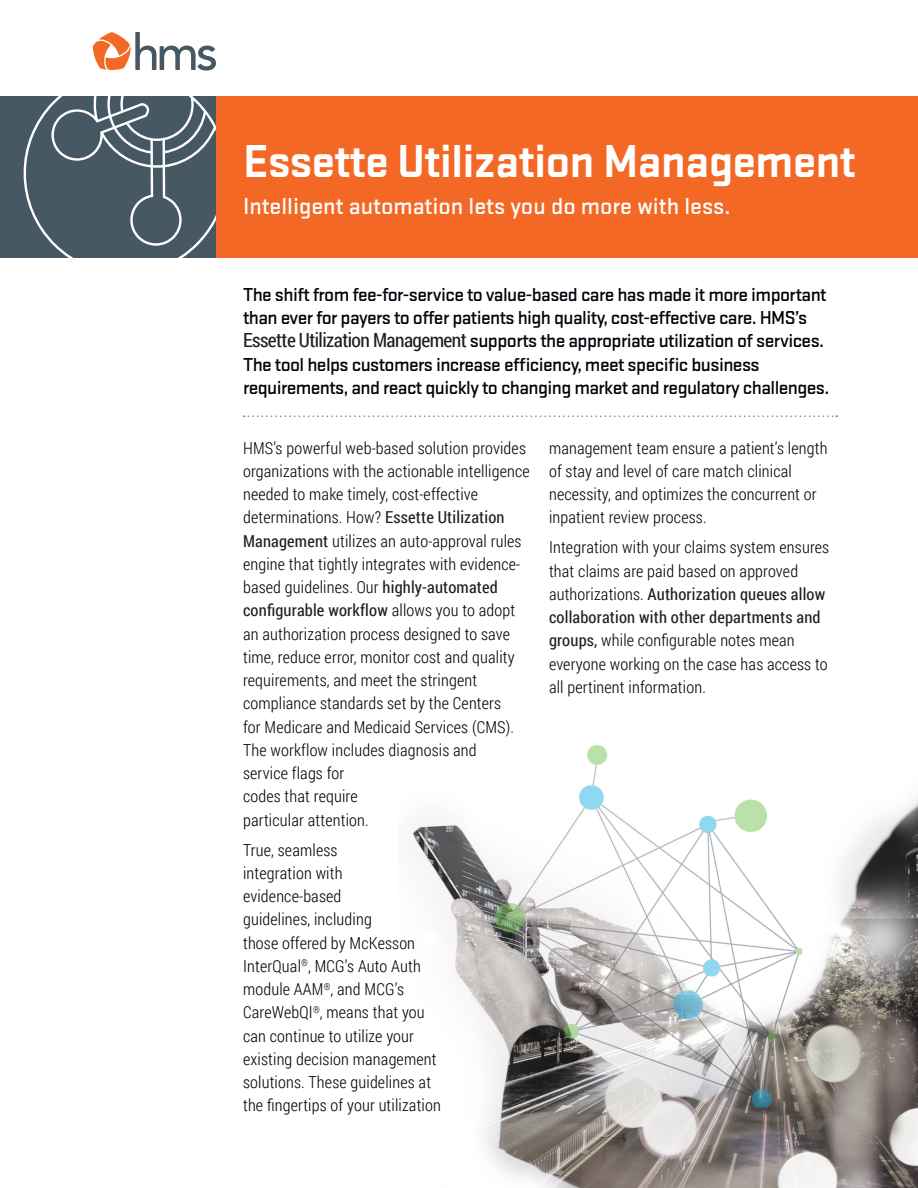
<style>
.page{position:relative;width:918px;height:1188px;background:#fff}
.page>*{position:absolute;margin:0;border:0;box-sizing:border-box;transform-origin:0 0}
.t1{font:700 48px "Stratum 2";letter-spacing:-.02em;color:#fff}
.t2{font:500 24px "Stratum 2";color:#fff}
.Intro_Paragraph{font:500 19.5px/23.2px "Stratum 2";letter-spacing:-.03em;color:#010209}
.Paragraph{font:300 16.5px/23.2px "Roboto Condensed";letter-spacing:.01em;color:#010209}
.s1{font-family:"Roboto Condensed";font-weight:400;color:#231f20}
.s2{font-weight:400;color:#231f20}
</style>
<div class="page">
<div style="left:216px;top:96px;width:702px;height:162px;background:#f36824"></div>
<svg style="left:244px;top:415px;width:593px;height:2px"></svg>
<svg style="left:93px;top:32px;width:123px;height:39px"></svg>
<div style="left:0;top:96px;width:216px;height:162px;background:#475865"></div>
<svg style="left:24px;top:96px;width:192px;height:162px"></svg>
<img style="left:411px;top:745px;width:507px;height:443px">
<h1 class="t1" style="left:243px;top:128px;width:615px">Essette Utilization Management</h1>
<h2 class="t2" style="left:243px;top:189px;width:489px">Intelligent automation lets you do more with less.</h2>
<p class="Intro_Paragraph" style="left:243px;top:282px;width:588px">The shift from fee-for-service to value-based care has made it more important than ever for payers to offer patients high quality, cost-effective care. HMS’s <span class="s1">Essette Utilization Management</span> supports the appropriate utilization of services.<br>The tool helps customers increase efficiency, meet specific business requirements, and react quickly to changing market and regulatory challenges.</p>
<p class="Paragraph" style="left:243px;top:436px;width:288px">HMS’s powerful web-based solution provides organizations with the actionable intelligence needed to make timely, cost-effective determinations. How? <span class="s2">Essette Utilization Management</span> utilizes an auto-approval rules engine that tightly integrates with evidence&shy;based guidelines. Our <span class="s2">highly-automated configurable workflow</span> allows you to adopt an authorization process designed to save time, reduce error, monitor cost and quality requirements, and meet the stringent compliance standards set by the Centers<br>for Medicare and Medicaid Services (CMS).<br>The workflow includes diagnosis and<br>service flags for<br>codes that require<br>particular attention.</p>
<p class="Paragraph" style="left:243px;top:838px;width:199px">True, seamless<br>integration with evidence-based<br>guidelines, including<br>those offered by McKesson<br>InterQual<sup>®</sup>, MCG’s Auto Auth module AAM<sup>®</sup>, and MCG’s<br>CareWebQI<sup>®</sup>, means that you can continue to utilize your existing decision management solutions. These guidelines at the fingertips of your utilization</p>
<p class="Paragraph" style="left:549px;top:436px;width:280px">management team ensure a patient’s length of stay and level of care match clinical necessity, and optimizes the concurrent or inpatient review process.</p>
<p class="Paragraph" style="left:549px;top:535px;width:282px">Integration with your claims system ensures that claims are paid based on approved authorizations. <span class="s2">Authorization queues allow collaboration with other departments and groups,</span> while configurable notes mean everyone working on the case has access to all pertinent information.</p>
</div>
